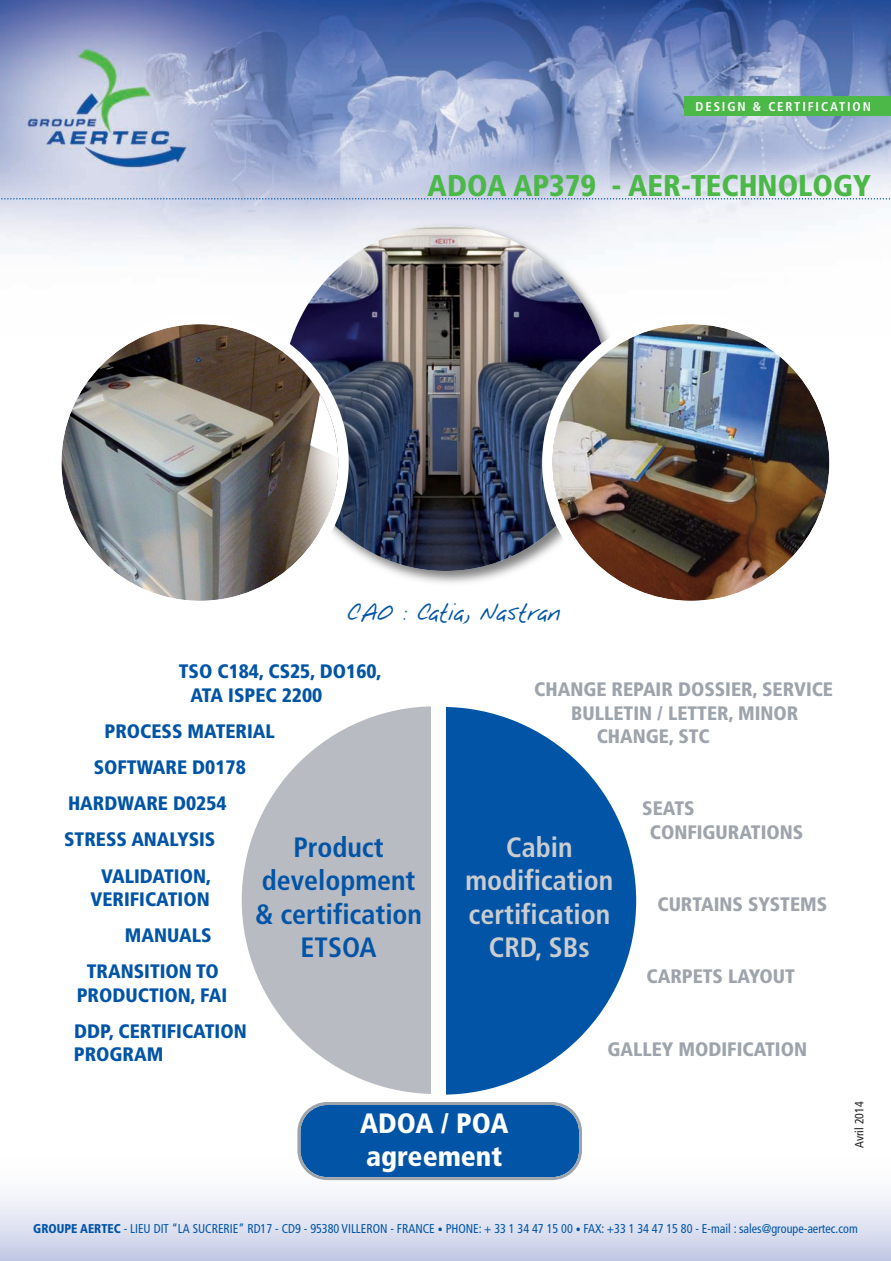
<style>
.page{position:relative;width:891px;height:1261px;background:#fff}
.page>*{position:absolute;margin:0;border:0;box-sizing:border-box;transform-origin:0 0}
.t1{font:900 condensed 30px "Frutiger";color:#4cb848}
.t2{font:700 condensed 27.9px/33.6px "Frutiger";color:#0154a6;text-align:center}
.t3{font:700 condensed 27.9px/33.6px "Frutiger";color:#cacccf;text-align:center}
.t4{font:900 condensed 27.9px/33.6px "Frutiger";color:#fff}
.t5{font:21px "Notepad";color:#0154a6}
.t6{font:900 condensed 19.5px/23.4px "Frutiger";color:#0154a6}
.t7{font:900 condensed 19.5px/23.4px "Frutiger";color:#9ea4ac}
.t8{font:condensed 12.75px "Frutiger";color:#0154a6;scale:.95 1}
.t9{font:700 condensed 12.75px "Frutiger";letter-spacing:.15em;color:#fff}
.t10{font:condensed 12px "Frutiger";color:#231f20}
.s1{font-weight:900}
.s2{font-size:10.5px}
</style>
<div class="page">
<img style="left:0;top:0;width:891px;height:257px">
<div style="left:0;top:1155px;width:891px;height:106px;background:linear-gradient(to bottom,#fff,#c8cee7)"></div>
<svg style="left:0;top:198px;width:890px;height:1px"></svg>
<div style="left:683px;top:97px;width:208px;height:19px;background:#4cb848"></div>
<img style="left:275px;top:219px;width:353px;height:364px">
<img style="left:281px;top:226px;width:328px;height:345px;border-radius:50%">
<svg style="left:242px;top:706px;width:189px;height:388px;fill:#b8bbc1"></svg>
<svg style="left:446px;top:707px;width:190px;height:387px;fill:#0154a6"></svg>
<svg style="left:297px;top:1102px;width:285px;height:78px;background:#1861aa"></svg>
<img style="left:61px;top:314px;width:288px;height:287px">
<img style="left:542px;top:314px;width:288px;height:287px">
<p class="t9" style="left:695px;top:101px;width:177px">DESIGN &amp; CERTIFICATION</p>
<h1 class="t1" style="left:427px;top:173px;width:445px">ADOA AP379 - AER-TECHNOLOGY</h1>
<p class="t5" style="left:348px;top:603px;width:214px">CAO : Catia, Nastran</p>
<p class="t6" style="left:190px;top:661px;width:193px;text-indent:-12px">TSO C184, CS25, DO160,<br>ATA ISPEC 2200</p>
<p class="t6" style="left:105px;top:721px;width:172px">PROCESS MATERIAL</p>
<p class="t6" style="left:94px;top:757px;width:154px">SOFTWARE D0178</p>
<p class="t6" style="left:68px;top:793px;width:160px">HARDWARE D0254</p>
<p class="t6" style="left:64px;top:829px;width:153px">STRESS ANALYSIS</p>
<p class="t6" style="left:101px;top:865px;width:111px">VALIDATION,</p>
<p class="t6" style="left:91px;top:889px;width:121px">VERIFICATION</p>
<p class="t6" style="left:125px;top:925px;width:88px">MANUALS</p>
<p class="t6" style="left:87px;top:961px;width:134px">TRANSITION TO</p>
<p class="t6" style="left:74px;top:978px;width:174px;line-height:36.2px">PRODUCTION, FAI<br>DDP, CERTIFICATION</p>
<p class="t6" style="left:74px;top:1044px;width:91px">PROGRAM</p>
<p class="t7" style="left:534px;top:679px;width:300px">CHANGE REPAIR DOSSIER, SERVICE</p>
<p class="t7" style="left:571px;top:702px;width:229px">BULLETIN / LETTER, MINOR</p>
<p class="t7" style="left:597px;top:726px;width:115px">CHANGE, STC</p>
<p class="t7" style="left:650px;top:798px;width:155px;text-indent:-8px">SEATS<br>CONFIGURATIONS</p>
<h2 class="t2" style="left:255px;top:832px;width:169px">Product development &amp; certification<br>ETSOA</h2>
<h2 class="t3" style="left:465px;top:832px;width:149px">Cabin modification certification<br>CRD, SBs</h2>
<p class="t7" style="left:657px;top:894px;width:171px">CURTAINS SYSTEMS</p>
<p class="t7" style="left:646px;top:966px;width:150px">CARPETS LAYOUT</p>
<p class="t7" style="left:607px;top:1039px;width:201px">GALLEY MODIFICATION</p>
<h2 class="t4" style="left:360px;top:1108px;width:150px">ADOA / POA agreement</h2>
<p class="t10" style="left:854px;top:1148px;width:48px;rotate:-90deg">Avril 2014</p>
<p class="t8" style="left:33px;top:1223px;width:869px"><span class="s1">GROUPE AERTEC</span> - LIEU DIT “LA SUCRERIE” RD17 - CD9 - 95380 VILLERON - FRANCE <span class="s2">•</span> PHONE: + 33 1 34 47 15 00 <span class="s2">•</span> FAX: +33 1 34 47 15 80 - E-mail : sales@groupe-aertec.com</p>
</div>
